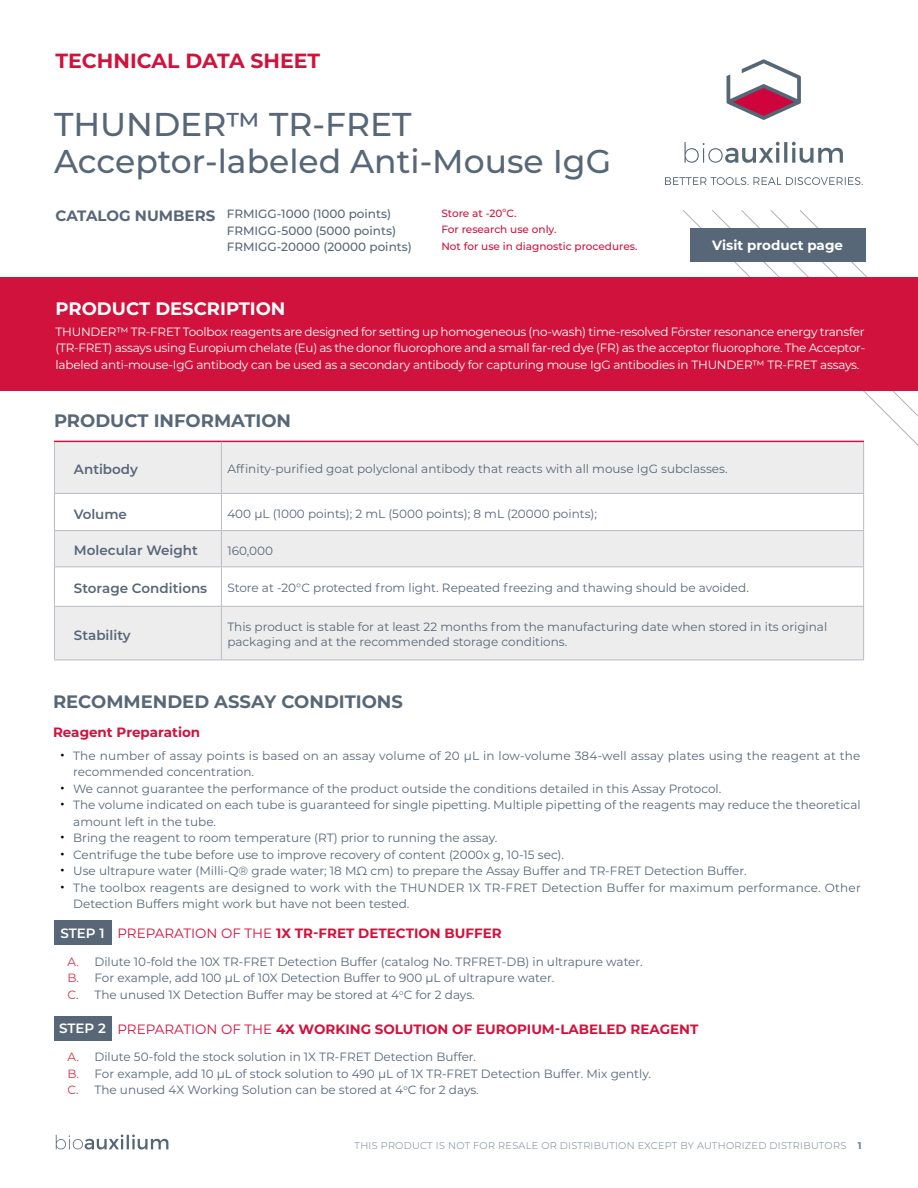
<style>
.page{position:relative;width:918px;height:1188px;background:#fff}
.page>*{position:absolute;margin:0;border:0;box-sizing:border-box;transform-origin:0 0}
.t1{font:500 33px/37.5px "Montserrat";color:#576778}
.t2{font:700 20.55px "Montserrat";color:#d1123c}
.t3{font:700 18px "Montserrat";color:#576778}
.t4{font:700 18px "Montserrat";color:#fff}
.t5{font:700 13.5px "Montserrat";color:#d1123c}
.t6{font:600 13.5px "Montserrat";color:#576778}
.t7{font:700 13.5px "Montserrat";color:#fff}
.t8{font:12px/16.5px "Montserrat";color:#576778}
.t9{font:12px/16.5px "Montserrat";letter-spacing:-.02em;color:#fff;text-align:justify}
.t10{font:500 12px/16.5px "Montserrat";color:#576778}
.t11{font:500 10.5px/16.5px "Montserrat";color:#d1123c}
.t12{font:300 9.75px "Montserrat";letter-spacing:.03em;color:#6d7c8a}
.t13{font:500 6.15px "Montserrat";color:#d1123c}
.s1{font-weight:700;font-size:15px}
.s2{font-size:18px;color:#000}
.s3{font-weight:600;color:#fff}
.s4{font-weight:400}
.s5{color:#d53048}
.s6{font-weight:700}
</style>
<div class="page">
<svg style="left:683px;top:210px;width:235px;height:236px"></svg>
<svg style="left:685px;top:142px;width:158px;height:21px"></svg>
<svg style="left:665px;top:177px;width:198px;height:8px"></svg>
<svg style="left:727px;top:59px;width:74px;height:61px"></svg>
<div style="left:0;top:278px;width:918px;height:113px;background:#d1123c"></div>
<svg style="left:56px;top:1135px;width:112px;height:14px"></svg>
<div style="left:54px;top:920px;width:57px;height:25px;background:#576778"></div>
<div style="left:54px;top:1016px;width:57px;height:24px;background:#576778"></div>
<svg style="left:55px;top:442px;width:808px;height:218px;fill:#ededed"></svg>
<hr style="left:54px;top:441px;width:167px;height:1px;background:#d1123c">
<hr style="left:221px;top:441px;width:643px;height:1px;background:#d1123c">
<hr style="left:221px;top:442px;width:1px;height:51px;background:#babbc4">
<hr style="left:221px;top:494px;width:1px;height:36px;background:#babbc4">
<hr style="left:221px;top:531px;width:1px;height:35px;background:#babbc4">
<hr style="left:221px;top:567px;width:1px;height:39px;background:#babbc4">
<hr style="left:221px;top:607px;width:1px;height:53px;background:#babbc4">
<hr style="left:54px;top:493px;width:167px;height:1px;background:#babbc4">
<hr style="left:221px;top:493px;width:643px;height:1px;background:#babbc4">
<hr style="left:54px;top:530px;width:167px;height:1px;background:#babbc4">
<hr style="left:221px;top:530px;width:643px;height:1px;background:#babbc4">
<hr style="left:54px;top:566px;width:167px;height:1px;background:#babbc4">
<hr style="left:221px;top:566px;width:643px;height:1px;background:#babbc4">
<hr style="left:54px;top:606px;width:167px;height:1px;background:#babbc4">
<hr style="left:221px;top:606px;width:643px;height:1px;background:#babbc4">
<hr style="left:54px;top:442px;width:1px;height:51px;background:#babbc4">
<hr style="left:863px;top:442px;width:1px;height:51px;background:#babbc4">
<hr style="left:54px;top:494px;width:1px;height:36px;background:#babbc4">
<hr style="left:863px;top:494px;width:1px;height:36px;background:#babbc4">
<hr style="left:54px;top:531px;width:1px;height:35px;background:#babbc4">
<hr style="left:863px;top:531px;width:1px;height:35px;background:#babbc4">
<hr style="left:54px;top:567px;width:1px;height:39px;background:#babbc4">
<hr style="left:863px;top:567px;width:1px;height:39px;background:#babbc4">
<hr style="left:54px;top:607px;width:1px;height:53px;background:#babbc4">
<hr style="left:863px;top:607px;width:1px;height:53px;background:#babbc4">
<hr style="left:54px;top:660px;width:167px;height:1px;background:#babbc4">
<hr style="left:221px;top:660px;width:643px;height:1px;background:#babbc4">
<div style="left:690px;top:228px;width:175px;height:34px;background:#576778"></div>
<h2 class="t2" style="left:56px;top:46px;width:266px">TECHNICAL DATA SHEET</h2>
<h1 class="t1" style="left:54px;top:104px;width:559px">THUNDER™ TR-FRET<br>Acceptor-labeled Anti-Mouse IgG</h1>
<p class="t10" style="left:227px;top:205px;width:187px;text-indent:-171px"><span class="s1">CATALOG NUMBERS</span> FRMIGG-1000 (1000 points)<br>FRMIGG-5000 (5000 points)<br>FRMIGG-20000 (20000 points)</p>
<p class="t11" style="left:441px;top:204px;width:77px">Store at -20 C.</p>
<p class="t13" style="left:503px;top:205px;width:5px">o</p>
<p class="t11" style="left:441px;top:221px;width:198px">For research use only.<br>Not for use in diagnostic procedures.</p>
<p class="t7" style="left:712px;top:235px;width:132px">Visit product page</p>
<h3 class="t4" style="left:56px;top:296px;width:231px">PRODUCT DESCRIPTION</h3>
<p class="t9" style="left:56px;top:323px;width:811px">THUNDER™ TR-FRET Toolbox reagents are designed for setting up homogeneous (no-wash) time-resolved Förster resonance energy transfer (TR-FRET) assays using Europium chelate (Eu) as the donor fluorophore and a small far-red dye (FR) as the acceptor fluorophore. The Acceptor&shy;labeled anti-mouse-IgG antibody can be used as a secondary antibody for capturing mouse IgG antibodies in THUNDER™ TR-FRET assays.</p>
<h3 class="t3" style="left:54px;top:407px;width:239px">PRODUCT INFORMATION</h3>
<p class="t6" style="left:74px;top:460px;width:66px">Antibody</p>
<p class="t8" style="left:227px;top:460px;width:502px">Affinity-purified goat polyclonal antibody that reacts with all mouse IgG subclasses.</p>
<p class="t6" style="left:74px;top:504px;width:54px">Volume</p>
<p class="t8" style="left:227px;top:505px;width:371px">400 µL (1000 points); 2 mL (5000 points); 8 mL (20000 points);</p>
<p class="t6" style="left:74px;top:541px;width:125px">Molecular Weight</p>
<p class="t8" style="left:227px;top:542px;width:47px">160,000</p>
<p class="t6" style="left:74px;top:579px;width:135px">Storage Conditions</p>
<p class="t8" style="left:227px;top:579px;width:523px">Store at -20°C protected from light. Repeated freezing and thawing should be avoided.</p>
<p class="t6" style="left:74px;top:625px;width:58px">Stability</p>
<p class="t8" style="left:227px;top:619px;width:601px;line-height:15px">This product is stable for at least 22 months from the manufacturing date when stored in its original packaging and at the recommended storage conditions.</p>
<h3 class="t3" style="left:53px;top:689px;width:352px">RECOMMENDED ASSAY CONDITIONS</h3>
<p class="t5" style="left:53px;top:722px;width:149px">Reagent Preparation</p>
<p class="t8" style="left:73px;top:747px;width:789px;text-indent:-14px"><span class="s2">•</span> The number of assay points is based on an assay volume of 20 μL in low-volume 384-well assay plates using the reagent at the recommended concentration.</p>
<p class="t8" style="left:60px;top:780px;width:663px"><span class="s2">•</span> We cannot guarantee the performance of the product outside the conditions detailed in this Assay Protocol.</p>
<p class="t8" style="left:73px;top:796px;width:789px;text-indent:-14px"><span class="s2">•</span> The volume indicated on each tube is guaranteed for single pipetting. Multiple pipetting of the reagents may reduce the theoretical amount left in the tube.</p>
<p class="t8" style="left:60px;top:829px;width:439px"><span class="s2">•</span> Bring the reagent to room temperature (RT) prior to running the assay.</p>
<p class="t8" style="left:60px;top:846px;width:506px"><span class="s2">•</span> Centrifuge the tube before use to improve recovery of content (2000x g, 10-15 sec).</p>
<p class="t8" style="left:60px;top:862px;width:688px"><span class="s2">•</span> Use ultrapure water (Milli-Q® grade water; 18 MΩ cm) to prepare the Assay Buffer and TR-FRET Detection Buffer.</p>
<p class="t8" style="left:73px;top:879px;width:789px;text-indent:-14px"><span class="s2">•</span> The toolbox reagents are designed to work with the THUNDER 1X TR-FRET Detection Buffer for maximum performance. Other<br>Detection Buffers might work but have not been tested.</p>
<p class="t5" style="left:60px;top:924px;width:443px"><span class="s3">STEP 1</span> <span class="s4">PREPARATION OF THE</span> 1X TR-FRET DETECTION BUFFER</p>
<p class="t8" style="left:67px;top:953px;width:577px"><span class="s5">A.</span> Dilute 10-fold the 10X TR-FRET Detection Buffer (catalog No. TRFRET-DB) in ultrapure water.<br><span class="s5">B.</span> For example, add 100 µL of 10X Detection Buffer to 900 µL of ultrapure water.<br><span class="s5">C.</span> The unused 1X Detection Buffer may be stored at 4<sup>o</sup>C for 2 days.</p>
<p class="t5" style="left:59px;top:1019px;width:641px"><span class="s3">STEP 2</span> <span class="s4">PREPARATION OF THE</span> 4X WORKING SOLUTION OF EUROPIUM-LABELED REAGENT</p>
<p class="t8" style="left:68px;top:1048px;width:585px"><span class="s5">A.</span> Dilute 50-fold the stock solution in 1X TR-FRET Detection Buffer.<br><span class="s5">B.</span> For example, add 10 µL of stock solution to 490 µL of 1X TR-FRET Detection Buffer. Mix gently.<br><span class="s5">C.</span> The unused 4X Working Solution can be stored at 4<sup>o</sup>C for 2 days.</p>
<p class="t12" style="left:355px;top:1139px;width:509px">THIS PRODUCT IS NOT FOR RESALE OR DISTRIBUTION EXCEPT BY AUTHORIZED DISTRIBUTORS <span class="s6">1</span></p>
</div>
